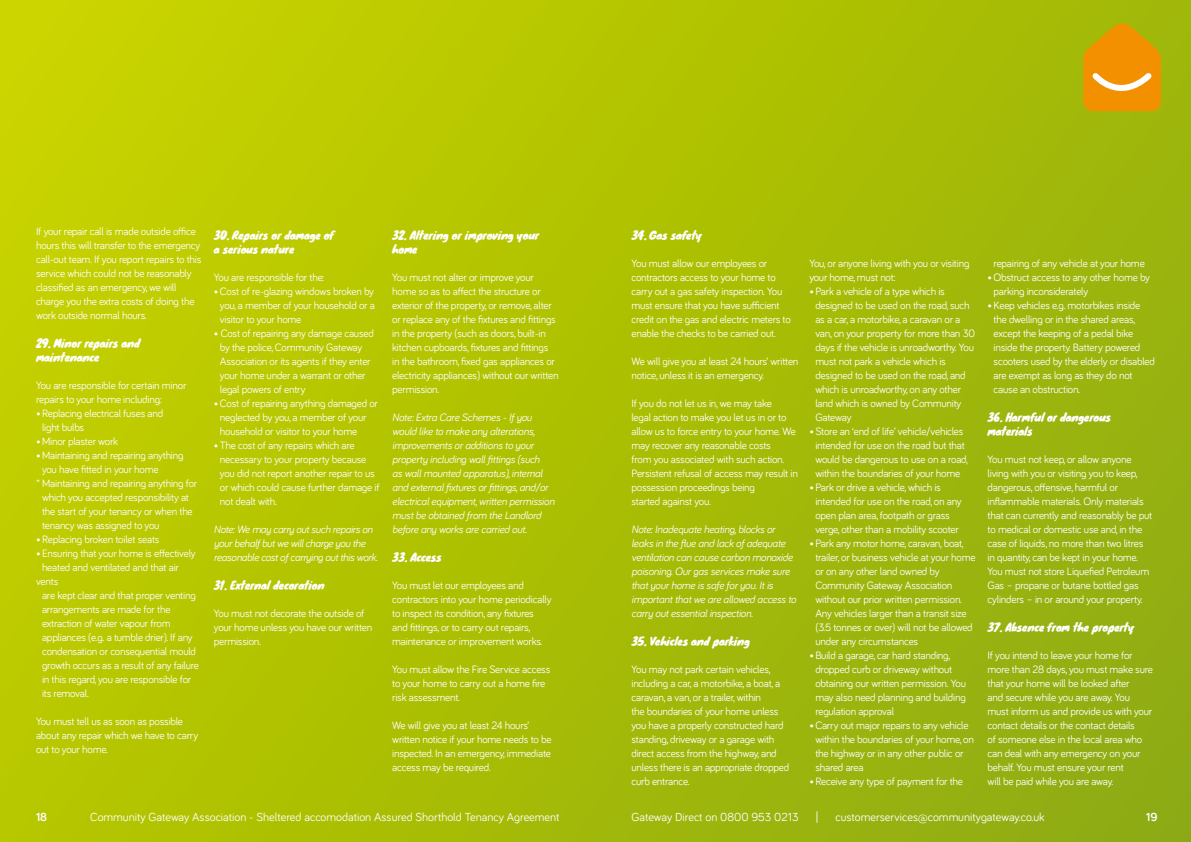
<style>
.page{position:relative;width:1191px;height:842px;background:#fff}
.page>*{position:absolute;margin:0;border:0;box-sizing:border-box;transform-origin:0 0}
.t1{font:12px "Bariol";color:#fff}
.t2{font:700 12px "Bariol";color:#fff}
.t3{font:11px/14px "Bariol";letter-spacing:-.02em;color:#fff}
.t4{font:italic 11px/14px "Bariol";letter-spacing:-.02em;color:#fff}
.t5{font:11px/14px "Knewave";letter-spacing:-.02em;color:#fff}
</style>
<div class="page">
<div style="left:0;top:0;width:1191px;height:842px;background:linear-gradient(to right,#c2cf00,#95b00e)"></div>
<svg style="left:1083px;top:23px;width:78px;height:88px;background:#e69c0f"></svg>
<p class="t3" style="left:36px;top:223px;width:167px">If your repair call is made outside office hours this will transfer to the emergency call-out team. If you report repairs to this service which could not be reasonably classified as an emergency, we will charge you the extra costs of doing the work outside normal hours.</p>
<p class="t5" style="left:36px;top:335px;width:106px">29. Minor repairs and maintenance</p>
<p class="t3" style="left:36px;top:377px;width:152px">You are responsible for certain minor repairs to your home including:</p>
<p class="t3" style="left:42px;top:405px;width:123px;text-indent:-6px">•Replacing electrical fuses and light bulbs</p>
<p class="t3" style="left:36px;top:433px;width:84px">•Minor plaster work</p>
<p class="t3" style="left:36px;top:447px;width:149px">•Maintaining and repairing anything</p>
<p class="t3" style="left:42px;top:461px;width:118px">you have fitted in your home</p>
<p class="t3" style="left:36px;top:475px;width:163px">* Maintaining and repairing anything for</p>
<p class="t3" style="left:42px;top:489px;width:148px">which you accepted responsibility at</p>
<p class="t3" style="left:42px;top:503px;width:152px">the start of your tenancy or when the</p>
<p class="t3" style="left:42px;top:517px;width:119px">tenancy was assigned to you</p>
<p class="t3" style="left:36px;top:531px;width:125px">•Replacing broken toilet seats</p>
<p class="t3" style="left:36px;top:545px;width:161px">•Ensuring that your home is effectively</p>
<p class="t3" style="left:42px;top:559px;width:138px">heated and ventilated and that air</p>
<p class="t3" style="left:36px;top:573px;width:24px">vents</p>
<p class="t3" style="left:42px;top:587px;width:155px">are kept clear and that proper venting</p>
<p class="t3" style="left:42px;top:601px;width:130px">arrangements are made for the</p>
<p class="t3" style="left:42px;top:615px;width:130px">extraction of water vapour from</p>
<p class="t3" style="left:42px;top:629px;width:152px">appliances (e.g. a tumble drier). If any</p>
<p class="t3" style="left:42px;top:643px;width:156px">condensation or consequential mould</p>
<p class="t3" style="left:42px;top:657px;width:158px">growth occurs as a result of any failure</p>
<p class="t3" style="left:42px;top:671px;width:151px">in this regard, you are responsible for</p>
<p class="t3" style="left:42px;top:685px;width:48px">its removal.</p>
<p class="t3" style="left:36px;top:713px;width:164px">You must tell us as soon as possible about any repair which we have to carry out to your home.</p>
<p class="t5" style="left:214px;top:228px;width:122px">30. Repairs or damage of a serious nature</p>
<p class="t3" style="left:214px;top:270px;width:112px">You are responsible for the:</p>
<p class="t3" style="left:220px;top:284px;width:157px;text-align:justify;text-indent:-6px">•Cost of re-glazing windows broken by you, a member of your household or a visitor to your home</p>
<p class="t3" style="left:220px;top:326px;width:155px;text-indent:-6px">• Cost of repairing any damage caused by the police, Community Gateway<br>Association or its agents if they enter your home under a warrant or other legal powers of entry</p>
<p class="t3" style="left:220px;top:396px;width:160px;text-indent:-6px">•Cost of repairing anything damaged or neglected by you, a member of your household or visitor to your home</p>
<p class="t3" style="left:220px;top:438px;width:161px;text-indent:-6px">•The cost of any repairs which are necessary to your property because you did not report another repair to us or which could cause further damage if not dealt with.</p>
<p class="t4" style="left:214px;top:522px;width:165px">Note: We may carry out such repairs on your behalf but we will charge you the reasonable cost of carrying out this work.</p>
<p class="t5" style="left:214px;top:578px;width:112px">31. External decoration</p>
<p class="t3" style="left:214px;top:606px;width:160px">You must not decorate the outside of your home unless you have our written permission.</p>
<p class="t5" style="left:392px;top:228px;width:149px">32. Altering or improving your home</p>
<p class="t3" style="left:392px;top:270px;width:168px">You must not alter or improve your home so as to affect the structure or exterior of the property, or remove, alter or replace any of the fixtures and fittings in the property (such as doors, built-in kitchen cupboards, fixtures and fittings<br>in the bathroom, fixed gas appliances or electricity appliances) without our written permission.</p>
<p class="t4" style="left:392px;top:410px;width:164px">Note: Extra Care Schemes - If you would like to make any alterations, improvements or additions to your property including wall fittings (such<br>as wall mounted apparatus), internal and external fixtures or fittings, and/or electrical equipment, written permission must be obtained from the Landlord before any works are carried out.</p>
<p class="t5" style="left:392px;top:550px;width:51px">33. Access</p>
<p class="t3" style="left:392px;top:578px;width:161px">You must let our employees and contractors into your home periodically to inspect its condition, any fixtures and fittings, or to carry out repairs, maintenance or improvement works.</p>
<p class="t3" style="left:392px;top:662px;width:160px">You must allow the Fire Service access to your home to carry out a home fire risk assessment.</p>
<p class="t3" style="left:392px;top:718px;width:161px">We will give you at least 24 hours’ written notice if your home needs to be inspected. In an emergency, immediate access may be required.</p>
<p class="t5" style="left:631px;top:227px;width:72px">34. Gas safety</p>
<p class="t3" style="left:631px;top:255px;width:161px">You must allow our employees or contractors access to your home to carry out a gas safety inspection. You must ensure that you have sufficient credit on the gas and electric meters to enable the checks to be carried out.</p>
<p class="t3" style="left:631px;top:353px;width:168px">We will give you at least 24 hours’ written notice, unless it is an emergency.</p>
<p class="t3" style="left:631px;top:395px;width:168px">If you do not let us in, we may take<br>legal action to make you let us in or to allow us to force entry to your home. We may recover any reasonable costs<br>from you associated with such action.<br>Persistent refusal of access may result in possession proceedings being<br>started against you.</p>
<p class="t4" style="left:631px;top:521px;width:166px">Note: Inadequate heating, blocks or leaks in the flue and lack of adequate ventilation can cause carbon monoxide poisoning. Our gas services make sure that your home is safe for you. It is important that we are allowed access to carry out essential inspection.</p>
<p class="t5" style="left:631px;top:633px;width:120px">35. Vehicles and parking</p>
<p class="t3" style="left:631px;top:661px;width:159px">You may not park certain vehicles, including a car, a motorbike, a boat, a caravan, a van, or a trailer, within<br>the boundaries of your home unless you have a properly constructed hard standing, driveway or a garage with direct access from the highway, and unless there is an appropriate dropped curb entrance.</p>
<p class="t3" style="left:809px;top:255px;width:162px">You, or anyone living with you or visiting your home, must not:</p>
<p class="t3" style="left:815px;top:283px;width:161px;text-indent:-6px">•Park a vehicle of a type which is designed to be used on the road, such as a car, a motorbike, a caravan or a van, on your property for more than 30 days if the vehicle is unroadworthy. You must not park a vehicle which is designed to be used on the road, and which is unroadworthy, on any other land which is owned by Community<br>Gateway</p>
<p class="t3" style="left:809px;top:423px;width:160px;text-align:center">•Store an ‘end of life’ vehicle/vehicles intended for use on the road but that would be dangerous to use on a road, within the boundaries of your home</p>
<p class="t3" style="left:815px;top:479px;width:148px;text-indent:-6px">•Park or drive a vehicle, which is intended for use on the road, on any open plan area, footpath or grass verge, other than a mobility scooter</p>
<p class="t3" style="left:815px;top:535px;width:162px;text-indent:-6px">•Park any motor home, caravan, boat, trailer, or business vehicle at your home or on any other land owned by Community Gateway Association without our prior written permission.<br>Any vehicles larger than a transit size (3.5 tonnes or over) will not be allowed under any circumstances</p>
<p class="t3" style="left:815px;top:647px;width:152px;text-indent:-6px">•Build a garage, car hard standing, dropped curb or driveway without obtaining our written permission. You may also need planning and building regulation approval</p>
<p class="t3" style="left:815px;top:718px;width:160px;text-indent:-6px">•Carry out major repairs to any vehicle within the boundaries of your home, on the highway or in any other public or shared area</p>
<p class="t3" style="left:809px;top:774px;width:155px">•Receive any type of payment for the</p>
<p class="t3" style="left:993px;top:256px;width:153px">repairing of any vehicle at your home</p>
<p class="t3" style="left:993px;top:270px;width:158px;text-indent:-6px">•Obstruct access to any other home by parking inconsiderately</p>
<p class="t3" style="left:993px;top:298px;width:163px;text-indent:-6px">•Keep vehicles e.g. motorbikes inside the dwelling or in the shared areas, except the keeping of a pedal bike inside the property. Battery powered scooters used by the elderly or disabled are exempt as long as they do not cause an obstruction.</p>
<p class="t5" style="left:987px;top:410px;width:125px">36. Harmful or dangerous materials</p>
<p class="t3" style="left:987px;top:452px;width:166px">You must not keep, or allow anyone living with you or visiting you to keep, dangerous, offensive, harmful or inflammable materials. Only materials that can currently and reasonably be put to medical or domestic use and, in the case of liquids, no more than two litres in quantity, can be kept in your home.<br>You must not store Liquefied Petroleum Gas – propane or butane bottled gas cylinders – in or around your property.</p>
<p class="t5" style="left:987px;top:620px;width:148px">37. Absence from the property</p>
<p class="t3" style="left:987px;top:648px;width:167px">If you intend to leave your home for more than 28 days, you must make sure that your home will be looked after<br>and secure while you are away. You must inform us and provide us with your contact details or the contact details<br>of someone else in the local area who can deal with any emergency on your behalf. You must ensure your rent<br>will be paid while you are away.</p>
<p class="t2" style="left:36px;top:809px;width:13px">18</p>
<p class="t1" style="left:90px;top:809px;width:471px">Community Gateway Association - Sheltered accomodation Assured Shorthold Tenancy Agreement</p>
<p class="t1" style="left:631px;top:809px;width:169px">Gateway Direct on 0800 953 0213</p>
<p class="t1" style="left:815px;top:809px;width:4px">|</p>
<p class="t1" style="left:835px;top:809px;width:211px">customerservices@communitygateway.co.uk</p>
<p class="t2" style="left:1146px;top:809px;width:13px">19</p>
</div>
